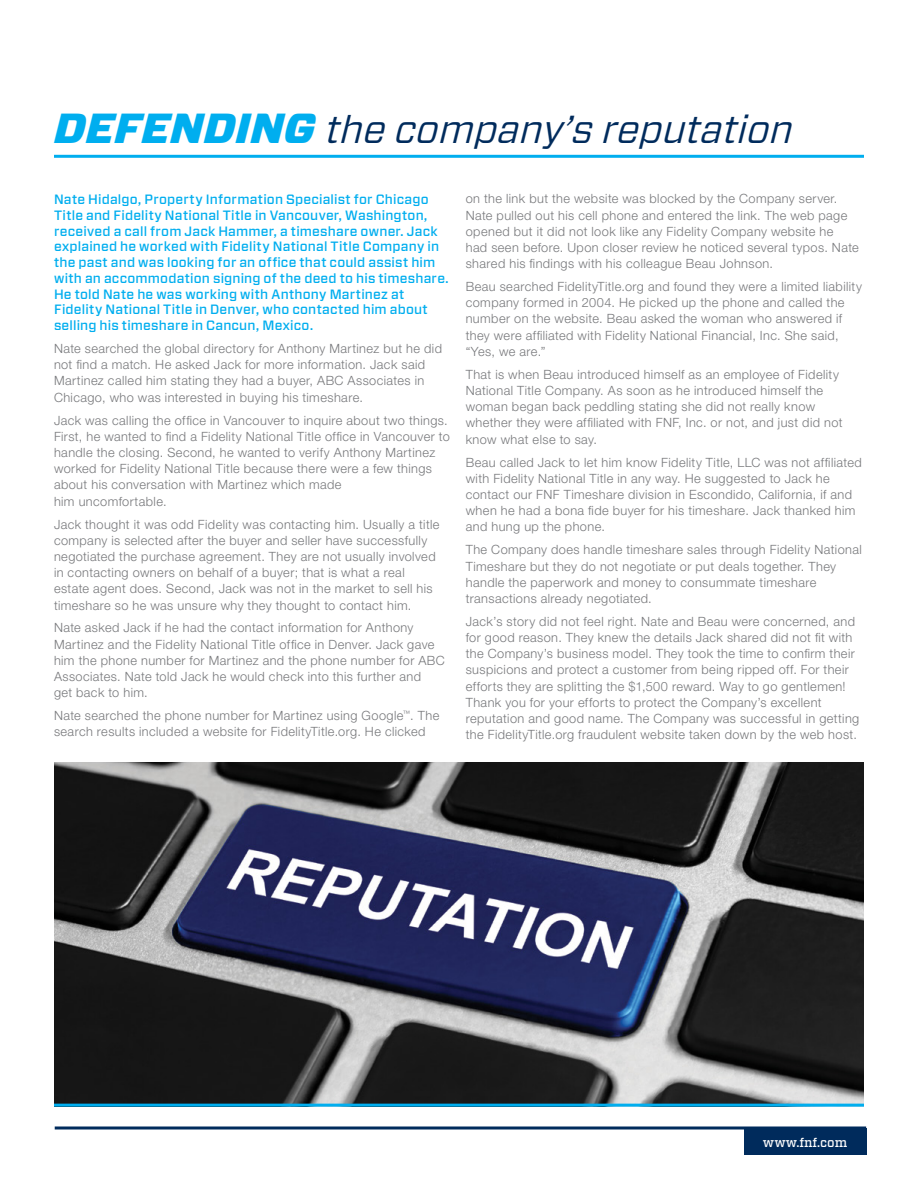
<style>
.page{position:relative;width:918px;height:1188px;background:#fff}
.page>*{position:absolute;margin:0;border:0;box-sizing:border-box;transform-origin:0 0}
.t1{font:italic 39px "Vitesse Sans";color:#002b5c}
.Orange_Style{font:500 13.5px/15.8px "Vitesse Sans";letter-spacing:.015em;color:#00aeef}
.Body_Style{font:300 12.75px/16.2px "Helvetica Neue";letter-spacing:.035em;color:#77787b}
.Body{font:500 12.75px "Vitesse";letter-spacing:.005em;color:#fff}
.s1{font-weight:900;font-size:42px;color:#00aeef}
</style>
<div class="page">
<div style="left:744px;top:1128px;width:122px;height:27px;background:#002b5c"></div>
<svg style="left:55px;top:1126px;width:811px;height:4px;background:#3a5b81"></svg>
<hr style="left:54px;top:155px;width:810px;height:3px;background:#00aeef">
<img style="left:54px;top:762px;width:810px;height:342px">
<hr style="left:54px;top:1104px;width:810px;height:3px;background:#00aeef">
<p class="t1" style="left:54px;top:103px;width:741px"><span class="s1">DEFENDING</span> the company’s reputation</p>
<p class="Orange_Style" style="left:54px;top:192px;width:396px">Nate Hidalgo, Property Information Specialist for Chicago Title and Fidelity National Title in Vancouver, Washington, received a call from Jack Hammer, a timeshare owner. Jack explained he worked with Fidelity National Title Company in the past and was looking for an office that could assist him with an accommodation signing of the deed to his timeshare.<br>He told Nate he was working with Anthony Martinez at Fidelity National Title in Denver, who contacted him about selling his timeshare in Cancun, Mexico.</p>
<p class="Body_Style" style="left:54px;top:340px;width:389px">Nate searched the global directory for Anthony Martinez but he did not find a match. He asked Jack for more information. Jack said Martinez called him stating they had a buyer, ABC Associates in Chicago, who was interested in buying his timeshare.</p>
<p class="Body_Style" style="left:54px;top:412px;width:397px">Jack was calling the office in Vancouver to inquire about two things.<br>First, he wanted to find a Fidelity National Title office in Vancouver to handle the closing. Second, he wanted to verify Anthony Martinez worked for Fidelity National Title because there were a few things about his conversation with Martinez which made<br>him uncomfortable.</p>
<p class="Body_Style" style="left:54px;top:516px;width:387px">Jack thought it was odd Fidelity was contacting him. Usually a title company is selected after the buyer and seller have successfully negotiated the purchase agreement. They are not usually involved in contacting owners on behalf of a buyer; that is what a real estate agent does. Second, Jack was not in the market to sell his timeshare so he was unsure why they thought to contact him.</p>
<p class="Body_Style" style="left:54px;top:620px;width:392px">Nate asked Jack if he had the contact information for Anthony Martinez and the Fidelity National Title office in Denver. Jack gave him the phone number for Martinez and the phone number for ABC Associates. Nate told Jack he would check into this further and<br>get back to him.</p>
<p class="Body_Style" style="left:54px;top:707px;width:387px">Nate searched the phone number for Martinez using Google<sup>™</sup>. The search results included a website for FidelityTitle.org. He clicked</p>
<p class="Body_Style" style="left:466px;top:190px;width:395px">on the link but the website was blocked by the Company server.<br>Nate pulled out his cell phone and entered the link. The web page opened but it did not look like any Fidelity Company website he<br>had seen before. Upon closer review he noticed several typos. Nate shared his findings with his colleague Beau Johnson.</p>
<p class="Body_Style" style="left:466px;top:278px;width:398px">Beau searched FidelityTitle.org and found they were a limited liability company formed in 2004. He picked up the phone and called the number on the website. Beau asked the woman who answered if they were affiliated with Fidelity National Financial, Inc. She said, “Yes, we are.”</p>
<p class="Body_Style" style="left:466px;top:366px;width:378px">That is when Beau introduced himself as an employee of Fidelity National Title Company. As soon as he introduced himself the woman began back peddling stating she did not really know whether they were affiliated with FNF, Inc. or not, and just did not know what else to say.</p>
<p class="Body_Style" style="left:466px;top:454px;width:398px">Beau called Jack to let him know Fidelity Title, LLC was not affiliated with Fidelity National Title in any way. He suggested to Jack he contact our FNF Timeshare division in Escondido, California, if and when he had a bona fide buyer for his timeshare. Jack thanked him and hung up the phone.</p>
<p class="Body_Style" style="left:466px;top:541px;width:398px">The Company does handle timeshare sales through Fidelity National Timeshare but they do not negotiate or put deals together. They handle the paperwork and money to consummate timeshare transactions already negotiated.</p>
<p class="Body_Style" style="left:466px;top:613px;width:395px">Jack’s story did not feel right. Nate and Beau were concerned, and for good reason. They knew the details Jack shared did not fit with the Company’s business model. They took the time to confirm their suspicions and protect a customer from being ripped off. For their efforts they are splitting the $1,500 reward. Way to go gentlemen!<br>Thank you for your efforts to protect the Company’s excellent reputation and good name. The Company was successful in getting the FidelityTitle.org fraudulent website taken down by the web host.</p>
<p class="Body" style="left:763px;top:1134px;width:86px">www.fnf.com</p>
</div>
